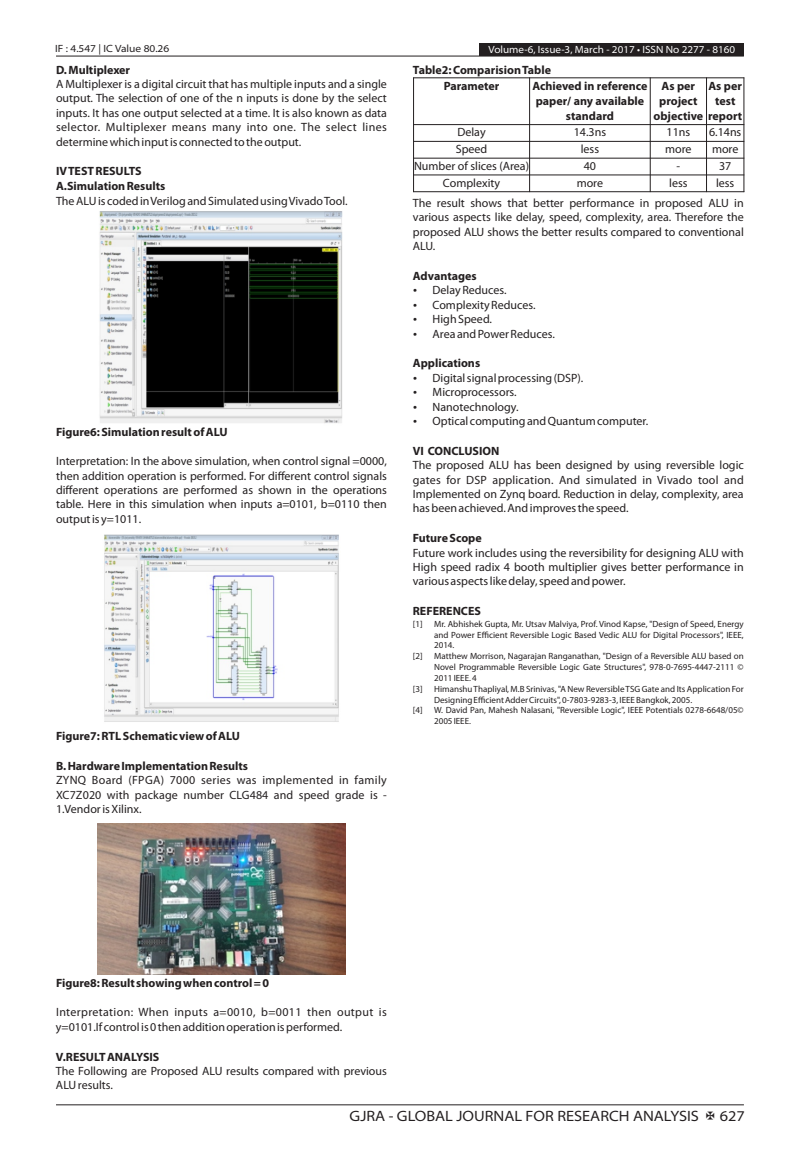
<style>
.page{position:relative;width:800px;height:1161px;background:#fff}
.page>*{position:absolute;margin:0;border:0;box-sizing:border-box;transform-origin:0 0}
.t1{font:semi-expanded 15px "Myriad Pro";color:#231f20}
.t2{font:12px/14.4px "Myriad Pro";color:#231f20;text-align:justify}
.t3{font:700 12px/14.9px "Myriad Pro";color:#231f20;text-align:center}
.t4{font:10.5px "Kepler Std";color:#fff}
.t5{font:semi-expanded 10.5px "Myriad Pro";color:#fff}
.t6{font:semi-expanded 10.5px "Myriad Pro";color:#231f20}
.t7{font:9px/10.8px "Myriad Pro";color:#231f20;text-align:justify}
</style>
<div class="page">
<hr style="left:56px;top:1104px;width:687px;height:1px;background:#231f20">
<hr style="left:56px;top:56px;width:687px;height:1px;background:#231f20">
<div style="left:479px;top:43px;width:264px;height:13px;background:#231f20"></div>
<img style="left:99px;top:211px;width:244px;height:212px">
<img style="left:104px;top:534px;width:235px;height:188px">
<img style="left:97px;top:823px;width:248px;height:152px">
<hr style="left:413px;top:77px;width:1px;height:115px;background:#231f20">
<hr style="left:529px;top:77px;width:1px;height:115px;background:#231f20">
<hr style="left:649px;top:77px;width:1px;height:115px;background:#231f20">
<hr style="left:706px;top:77px;width:1px;height:115px;background:#231f20">
<hr style="left:743px;top:77px;width:1px;height:115px;background:#231f20">
<hr style="left:413px;top:191px;width:331px;height:1px;background:#231f20">
<hr style="left:413px;top:175px;width:331px;height:1px;background:#231f20">
<hr style="left:413px;top:158px;width:331px;height:1px;background:#231f20">
<hr style="left:413px;top:141px;width:331px;height:1px;background:#231f20">
<hr style="left:413px;top:124px;width:331px;height:1px;background:#231f20">
<hr style="left:413px;top:77px;width:331px;height:1px;background:#231f20">
<p class="t4" style="left:484px;top:42px;width:258px">Volume : 3 | Issue : 11 | November 2014 • ISSN No 2277 - 8179</p>
<p class="t6" style="left:55px;top:44px;width:116px">IF : 4.547 | IC Value 80.26</p>
<p class="t5" style="left:488px;top:45px;width:248px">Volume-6, Issue-3, March - 2017 • ISSN No 2277 - 8160</p>
<p class="t3" style="left:443px;top:80px;width:57px">Parameter</p>
<p class="t3" style="left:532px;top:80px;width:117px">Achieved in reference paper/ any available standard</p>
<p class="t3" style="left:661px;top:80px;width:35px">As per</p>
<p class="t3" style="left:413px;top:63px;width:140px">Table2: Comparision Table</p>
<p class="t3" style="left:56px;top:63px;width:76px">D. Multiplexer</p>
<p class="t2" style="left:56px;top:78px;width:332px">A Multiplexer is a digital circuit that has multiple inputs and a single output. The selection of one of the n inputs is done by the select inputs. It has one output selected at a time. It is also known as data selector. Multiplexer means many into one. The select lines determine which input is connected to the output.</p>
<p class="t3" style="left:56px;top:165px;width:111px;text-align:left">IV TEST RESULTS<br>A.Simulation Results</p>
<p class="t2" style="left:56px;top:195px;width:293px">The ALU is coded in Verilog and Simulated using Vivado Tool.</p>
<p class="t3" style="left:708px;top:80px;width:35px">As per test</p>
<p class="t3" style="left:659px;top:95px;width:40px">project</p>
<p class="t3" style="left:653px;top:109px;width:90px">objective report</p>
<p class="t2" style="left:457px;top:126px;width:30px">Delay</p>
<p class="t2" style="left:573px;top:126px;width:34px">14.3ns</p>
<p class="t2" style="left:666px;top:126px;width:25px">11ns</p>
<p class="t2" style="left:709px;top:126px;width:34px">6.14ns</p>
<p class="t2" style="left:456px;top:143px;width:33px">Speed</p>
<p class="t2" style="left:580px;top:143px;width:20px">less</p>
<p class="t2" style="left:665px;top:143px;width:28px">more</p>
<p class="t2" style="left:712px;top:143px;width:28px">more</p>
<p class="t2" style="left:414px;top:160px;width:117px">Number of slices (Area)</p>
<p class="t2" style="left:583px;top:160px;width:14px">40</p>
<p class="t2" style="left:676px;top:160px;width:5px">-</p>
<p class="t2" style="left:719px;top:160px;width:14px">37</p>
<p class="t2" style="left:443px;top:177px;width:59px">Complexity</p>
<p class="t2" style="left:576px;top:177px;width:28px">more</p>
<p class="t2" style="left:669px;top:177px;width:20px">less</p>
<p class="t2" style="left:716px;top:177px;width:20px">less</p>
<p class="t2" style="left:413px;top:197px;width:332px">The result shows that better performance in proposed ALU in various aspects like delay, speed, complexity, area. Therefore the proposed ALU shows the better results compared to conventional ALU.</p>
<p class="t3" style="left:413px;top:270px;width:65px">Advantages</p>
<p class="t2" style="left:432px;top:284px;width:124px;text-align:left">Delay Reduces.<br>Complexity Reduces.<br>High Speed.<br>Area and Power Reduces.</p>
<p class="t3" style="left:413px;top:357px;width:69px">Applications</p>
<p class="t2" style="left:432px;top:372px;width:217px;text-align:left">Digital signal processing (DSP).<br>Microprocessors.<br>Nanotechnology.<br>Optical computing and Quantum computer.</p>
<p class="t3" style="left:413px;top:444px;width:88px">VI CONCLUSION</p>
<p class="t2" style="left:413px;top:459px;width:332px">The proposed ALU has been designed by using reversible logic gates for DSP application. And simulated in Vivado tool and Implemented on Zynq board. Reduction in delay, complexity, area has been achieved. And improves the speed.</p>
<p class="t3" style="left:413px;top:532px;width:70px">Future Scope</p>
<p class="t2" style="left:413px;top:546px;width:332px">Future work includes using the reversibility for designing ALU with High speed radix 4 booth multiplier gives better performance in various aspects like delay, speed and power.</p>
<p class="t3" style="left:413px;top:605px;width:70px">REFERENCES</p>
<p class="t7" style="left:413px;top:619px;width:11px">[1]</p>
<p class="t7" style="left:434px;top:619px;width:311px">Mr. Abhishek Gupta, Mr. Utsav Malviya, Prof. Vinod Kapse, "Design of Speed, Energy and Power Efficient Reversible Logic Based Vedic ALU for Digital Processors", IEEE, 2014.</p>
<p class="t7" style="left:413px;top:652px;width:11px">[2]</p>
<p class="t7" style="left:434px;top:652px;width:311px">Matthew Morrison, Nagarajan Ranganathan, "Design of a Reversible ALU based on Novel Programmable Reversible Logic Gate Structures", 978-0-7695-4447-2111 © 2011 IEEE. 4</p>
<p class="t7" style="left:413px;top:684px;width:11px">[3]</p>
<p class="t7" style="left:434px;top:684px;width:311px">Himanshu Thapliyal, M.B Srinivas, "A New Reversible TSG Gate and Its Application For<br>Designing Efficient Adder Circuits", 0-7803-9283-3, IEEE Bangkok, 2005.</p>
<p class="t7" style="left:413px;top:706px;width:11px">[4]</p>
<p class="t7" style="left:434px;top:706px;width:311px">W. David Pan, Mahesh Nalasani, "Reversible Logic", IEEE Potentials 0278-6648/05©<br>2005 IEEE.</p>
<p class="t3" style="left:56px;top:426px;width:173px">Figure6: Simulation result of ALU</p>
<p class="t2" style="left:56px;top:455px;width:332px">Interpretation: In the above simulation, when control signal =0000, then addition operation is performed. For different control signals different operations are performed as shown in the operations table. Here in this simulation when inputs a=0101, b=0110 then output is y=1011.</p>
<p class="t3" style="left:56px;top:730px;width:185px">Figure7: RTL Schematic view of ALU</p>
<p class="t3" style="left:56px;top:759px;width:193px">B. Hardware Implementation Results</p>
<p class="t2" style="left:56px;top:774px;width:332px">ZYNQ Board (FPGA) 7000 series was implemented in family XC7Z020 with package number CLG484 and speed grade is - 1.Vendor is Xilinx.</p>
<p class="t3" style="left:56px;top:977px;width:215px">Figure8: Result showing when control = 0</p>
<p class="t2" style="left:56px;top:1006px;width:332px">Interpretation: When inputs a=0010, b=0011 then output is y=0101.If control is 0 then addition operation is performed.</p>
<p class="t3" style="left:56px;top:1050px;width:105px">V.RESULT ANALYSIS</p>
<p class="t2" style="left:56px;top:1065px;width:332px">The Following are Proposed ALU results compared with previous<br>ALU results.</p>
<p class="t1" style="left:349px;top:1110px;width:351px">GJRA - GLOBAL JOURNAL FOR RESEARCH ANALYSIS</p>
<p class="t1" style="left:719px;top:1110px;width:27px">627</p>
</div>
